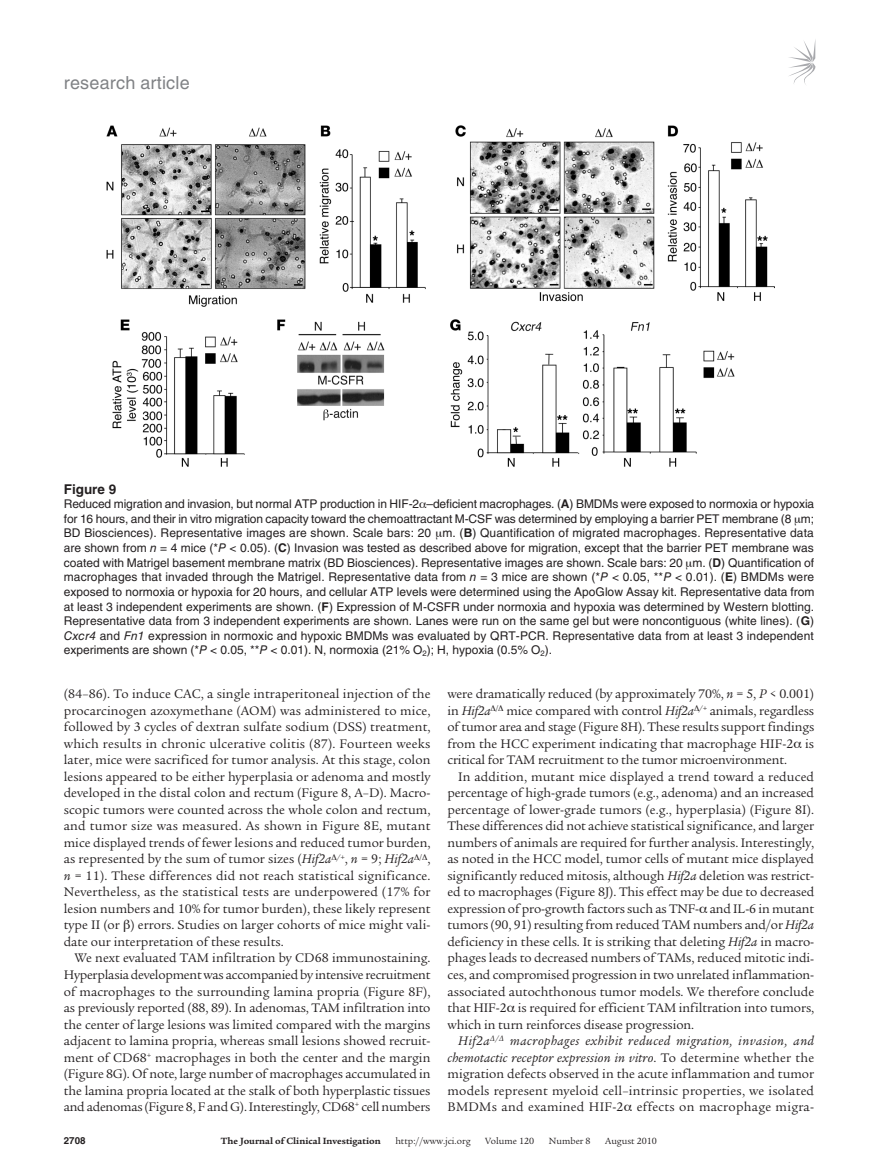
<style>
.page{position:relative;width:878px;height:1174px;background:#fff}
.page>*{position:absolute;margin:0;border:0;box-sizing:border-box;transform-origin:0 0}
.t1{font:18px "Helvetica LT Std";letter-spacing:.01em;color:#808285}
.t2{font:13.5px/16.5px "Legacy Serif Std";letter-spacing:-.005em;color:#231f20;text-align:justify}
.t3{font:700 13.5px "Helvetica LT Std";color:#231f20}
.t4{font:12px/14.7px "Helvetica LT Std";color:#231f20;text-align:justify}
.t5{font:9.75px "Legacy Serif Std";color:#231f20}
.t6{font:700 9.75px "Legacy Serif Std";color:#231f20}
.t7{font:700 9.75px "Helvetica LT Std";color:#231f20}
.s1{font-weight:700}
.s2{font-style:italic}
</style>
<div class="page">
<svg style="left:789px;top:41px;width:26px;height:44px"></svg>
<img style="left:106px;top:125px;width:668px;height:342px">
<h1 class="t1" style="left:64px;top:72px;width:127px">research article</h1>
<p class="t3" style="left:64px;top:480px;width:54px">Figure 9</p>
<p class="t4" style="left:64px;top:496px;width:752px">Reduced migration and invasion, but normal ATP production in HIF-2 –deficient macrophages. (<span class="s1">A</span>) BMDMs were exposed to normoxia or hypoxia for 16 hours, and their in vitro migration capacity toward the chemoattractant M-CSF was determined by employing a barrier PET membrane (8 m; BD Biosciences). Representative images are shown. Scale bars: 20 m. (<span class="s1">B</span>) Quantification of migrated macrophages. Representative data are shown from <span class="s2">n</span> = 4 mice (*<span class="s2">P</span> &lt; 0.05). (<span class="s1">C</span>) Invasion was tested as described above for migration, except that the barrier PET membrane was coated with Matrigel basement membrane matrix (BD Biosciences). Representative images are shown. Scale bars: 20 m. (<span class="s1">D</span>) Quantification of macrophages that invaded through the Matrigel. Representative data from <span class="s2">n</span> = 3 mice are shown (*<span class="s2">P</span> &lt; 0.05, **<span class="s2">P</span> &lt; 0.01). (<span class="s1">E</span>) BMDMs were exposed to normoxia or hypoxia for 20 hours, and cellular ATP levels were determined using the ApoGlow Assay kit. Representative data from at least 3 independent experiments are shown. (<span class="s1">F</span>) Expression of M-CSFR under normoxia and hypoxia was determined by Western blotting.<br>Representative data from 3 independent experiments are shown. Lanes were run on the same gel but were noncontiguous (white lines). (<span class="s1">G</span>)<br><span class="s2">Cxcr4</span> and <span class="s2">Fn1</span> expression in normoxic and hypoxic BMDMs was evaluated by QRT-PCR. Representative data from at least 3 independent experiments are shown (*<span class="s2">P</span> &lt; 0.05, **<span class="s2">P</span> &lt; 0.01). N, normoxia (21% O<sub>2</sub>); H, hypoxia (0.5% O<sub>2</sub>).</p>
<p class="t2" style="left:64px;top:686px;width:368px">(84–86). To induce CAC, a single intraperitoneal injection of the procarcinogen azoxymethane (AOM) was administered to mice, followed by 3 cycles of dextran sulfate sodium (DSS) treatment, which results in chronic ulcerative colitis (87). Fourteen weeks later, mice were sacrificed for tumor analysis. At this stage, colon lesions appeared to be either hyperplasia or adenoma and mostly developed in the distal colon and rectum (Figure 8, A–D). Macro&shy;scopic tumors were counted across the whole colon and rectum, and tumor size was measured. As shown in Figure 8E, mutant mice displayed trends of fewer lesions and reduced tumor burden, as represented by the sum of tumor sizes (<span class="s2">Hif2a</span> <sup>/+</sup>, <span class="s2">n</span> = 9; <span class="s2">Hif2a</span> , <span class="s2">n</span> = 11). These differences did not reach statistical significance.<br>Nevertheless, as the statistical tests are underpowered (17% for lesion numbers and 10% for tumor burden), these likely represent type II (or ) errors. Studies on larger cohorts of mice might vali&shy;date our interpretation of these results.</p>
<p class="t2" style="left:64px;top:950px;width:368px;text-indent:11px">We next evaluated TAM infiltration by CD68 immunostaining.<br>Hyperplasia development was accompanied by intensive recruitment of macrophages to the surrounding lamina propria (Figure 8F), as previously reported (88, 89). In adenomas, TAM infiltration into the center of large lesions was limited compared with the margins adjacent to lamina propria, whereas small lesions showed recruit&shy;ment of CD68<sup>+</sup> macrophages in both the center and the margin (Figure 8G). Of note, large number of macrophages accumulated in the lamina propria located at the stalk of both hyperplastic tissues and adenomas (Figure 8, F and G). Interestingly, CD68<sup>+</sup> cell numbers</p>
<p class="t2" style="left:447px;top:686px;width:368px">were dramatically reduced (by approximately 70%, <span class="s2">n</span> = 5, <span class="s2">P</span> &lt; 0.001) in <span class="s2">Hif2a</span> mice compared with control <span class="s2">Hif2a</span> <sup>/+</sup> animals, regardless of tumor area and stage (Figure 8H). These results support findings from the HCC experiment indicating that macrophage HIF-2 is critical for TAM recruitment to the tumor microenvironment.</p>
<p class="t2" style="left:447px;top:768px;width:368px;text-indent:11px">In addition, mutant mice displayed a trend toward a reduced percentage of high-grade tumors (e.g., adenoma) and an increased percentage of lower-grade tumors (e.g., hyperplasia) (Figure 8I).<br>These differences did not achieve statistical significance, and larger numbers of animals are required for further analysis. Interestingly, as noted in the HCC model, tumor cells of mutant mice displayed significantly reduced mitosis, although <span class="s2">Hif2a</span> deletion was restrict&shy;ed to macrophages (Figure 8J). This effect may be due to decreased expression of pro-growth factors such as TNF- and IL-6 in mutant tumors (90, 91) resulting from reduced TAM numbers and/or <span class="s2">Hif2a </span>deficiency in these cells. It is striking that deleting <span class="s2">Hif2a</span> in macro&shy;phages leads to decreased numbers of TAMs, reduced mitotic indi&shy;ces, and compromised progression in two unrelated inflammation&shy;associated autochthonous tumor models. We therefore conclude that HIF-2 is required for efficient TAM infiltration into tumors, which in turn reinforces disease progression.</p>
<p class="t2" style="left:447px;top:1032px;width:368px;text-indent:11px"><span class="s2">Hif2a</span><sup>Δ/Δ</sup> <span class="s2">macrophages exhibit reduced migration, invasion, and chemotactic receptor expression in vitro</span>. To determine whether the migration defects observed in the acute inflammation and tumor models represent myeloid cell–intrinsic properties, we isolated BMDMs and examined HIF-2 effects on macrophage migra-</p>
<p class="t7" style="left:64px;top:1134px;width:23px">2708</p>
<p class="t6" style="left:221px;top:1135px;width:161px">The Journal of Clinical Investigation</p>
<p class="t5" style="left:395px;top:1135px;width:77px">http://www.jci.org</p>
<p class="t5" style="left:485px;top:1135px;width:50px">Volume 120</p>
<p class="t5" style="left:549px;top:1135px;width:43px">Number 8</p>
<p class="t5" style="left:605px;top:1135px;width:53px">August 2010</p>
</div>
